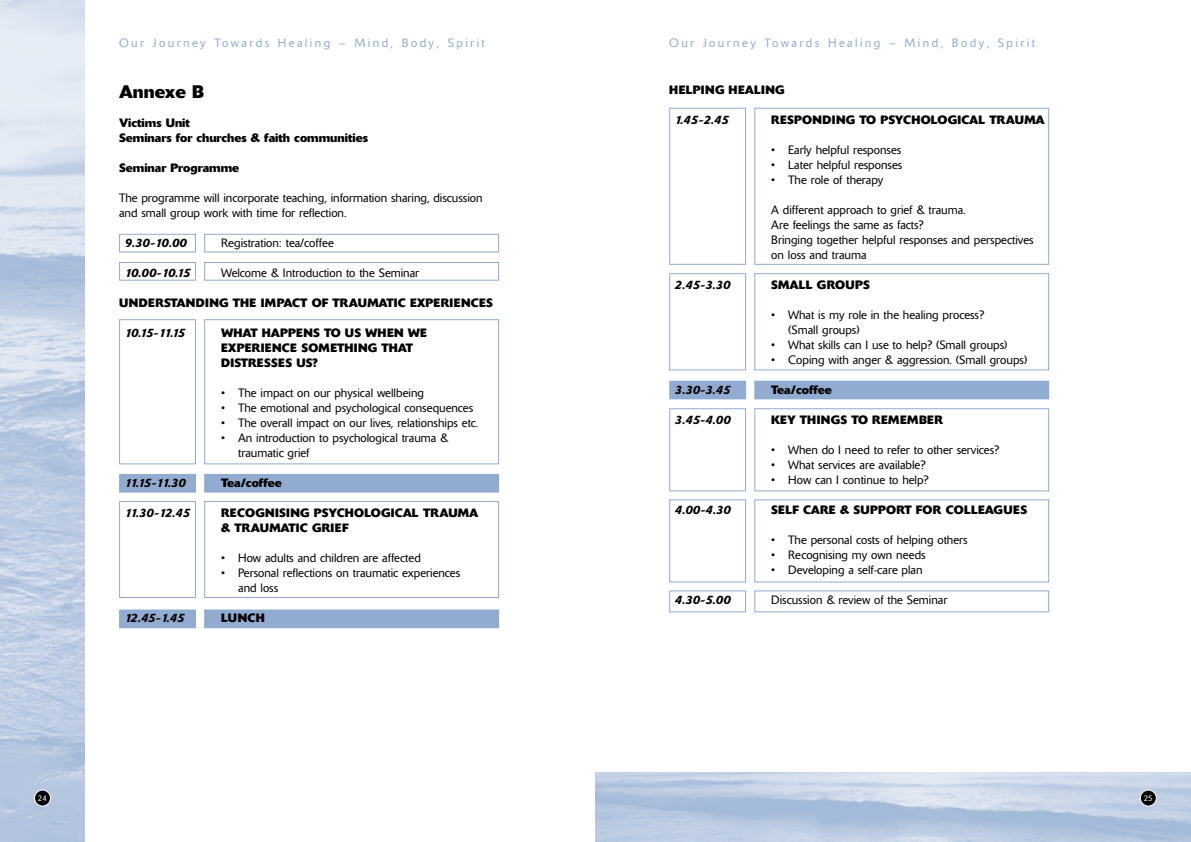
<style>
.page{position:relative;width:1191px;height:842px;background:#fff}
.page>*{position:absolute;margin:0;border:0;box-sizing:border-box;transform-origin:0 0}
.t1{font:700 18px "Delta";color:#000}
.t2{font:300 12px/15px "Delta";color:#000}
.t3{font:700 12px/15px "Delta";letter-spacing:.02em;color:#000}
.t4{font:700 12px/15px "Delta";color:#000}
.t5{font:italic 500 12px "Delta";letter-spacing:-.02em;color:#000}
.t6{font:300 12px "Delta";letter-spacing:.2em;color:#92acd1}
.t7{font:300 8px "Delta";color:#fff}
</style>
<div class="page">
<div style="left:669px;top:381px;width:76px;height:18px;background:#92acd1"></div>
<div style="left:755px;top:381px;width:293px;height:18px;background:#92acd1"></div>
<div style="left:120px;top:610px;width:75px;height:18px;background:#92acd1"></div>
<div style="left:119px;top:609px;width:77px;height:19px;border:1px solid #92acd1"></div>
<div style="left:205px;top:610px;width:293px;height:18px;background:#92acd1"></div>
<div style="left:204px;top:609px;width:295px;height:19px;border:1px solid #92acd1"></div>
<div style="left:120px;top:474px;width:75px;height:18px;background:#92acd1"></div>
<div style="left:119px;top:474px;width:77px;height:19px;border:1px solid #92acd1"></div>
<div style="left:205px;top:474px;width:293px;height:18px;background:#92acd1"></div>
<div style="left:204px;top:474px;width:295px;height:19px;border:1px solid #92acd1"></div>
<svg style="left:1139px;top:789px;width:17px;height:17px"></svg>
<img style="left:0;top:0;width:84px;height:842px">
<svg style="left:34px;top:789px;width:17px;height:17px"></svg>
<div style="left:119px;top:234px;width:77px;height:18px;border:1px solid #92acd1"></div>
<div style="left:204px;top:234px;width:295px;height:18px;border:1px solid #92acd1"></div>
<div style="left:119px;top:262px;width:77px;height:19px;border:1px solid #92acd1"></div>
<div style="left:204px;top:262px;width:295px;height:19px;border:1px solid #92acd1"></div>
<div style="left:669px;top:108px;width:77px;height:157px;border:1px solid #92acd1"></div>
<div style="left:754px;top:108px;width:295px;height:157px;border:1px solid #92acd1"></div>
<div style="left:669px;top:273px;width:77px;height:97px;border:1px solid #92acd1"></div>
<div style="left:754px;top:273px;width:295px;height:97px;border:1px solid #92acd1"></div>
<div style="left:669px;top:408px;width:77px;height:83px;border:1px solid #92acd1"></div>
<div style="left:754px;top:408px;width:295px;height:83px;border:1px solid #92acd1"></div>
<div style="left:669px;top:499px;width:77px;height:83px;border:1px solid #92acd1"></div>
<div style="left:754px;top:499px;width:295px;height:83px;border:1px solid #92acd1"></div>
<div style="left:669px;top:590px;width:77px;height:22px;border:1px solid #92acd1"></div>
<div style="left:754px;top:590px;width:295px;height:22px;border:1px solid #92acd1"></div>
<div style="left:119px;top:501px;width:77px;height:97px;border:1px solid #92acd1"></div>
<div style="left:204px;top:501px;width:295px;height:97px;border:1px solid #92acd1"></div>
<div style="left:119px;top:319px;width:77px;height:145px;border:1px solid #92acd1"></div>
<div style="left:204px;top:319px;width:295px;height:145px;border:1px solid #92acd1"></div>
<p class="t7" style="left:38px;top:795px;width:10px">24</p>
<p class="t6" style="left:119px;top:39px;width:367px">Our Journey Towards Healing – Mind, Body, Spirit</p>
<h1 class="t1" style="left:119px;top:85px;width:86px">Annexe B</h1>
<p class="t4" style="left:119px;top:116px;width:250px">Victims Unit<br>Seminars for churches &amp; faith communities</p>
<p class="t4" style="left:119px;top:161px;width:122px">Seminar Programme</p>
<p class="t2" style="left:119px;top:191px;width:365px">The programme will incorporate teaching, information sharing, discussion and small group work with time for reflection.</p>
<p class="t5" style="left:125px;top:238px;width:64px">9.30-10.00</p>
<p class="t2" style="left:221px;top:236px;width:114px">Registration: tea/coffee</p>
<p class="t5" style="left:125px;top:268px;width:67px">10.00-10.15</p>
<p class="t2" style="left:221px;top:266px;width:200px">Welcome &amp; Introduction to the Seminar</p>
<p class="t3" style="left:119px;top:296px;width:375px">UNDERSTANDING THE IMPACT OF TRAUMATIC EXPERIENCES</p>
<p class="t5" style="left:125px;top:328px;width:62px">10.15-11.15</p>
<p class="t3" style="left:221px;top:326px;width:207px">WHAT HAPPENS TO US WHEN WE<br>EXPERIENCE SOMETHING THAT<br>DISTRESSES US?</p>
<p class="t2" style="left:221px;top:386px;width:204px">• The impact on our physical wellbeing</p>
<p class="t2" style="left:221px;top:401px;width:253px">• The emotional and psychological consequences</p>
<p class="t2" style="left:221px;top:416px;width:259px">• The overall impact on our lives, relationships etc.</p>
<p class="t2" style="left:238px;top:431px;width:212px;text-indent:-17px">• An introduction to psychological trauma &amp; traumatic grief</p>
<p class="t5" style="left:125px;top:478px;width:63px">11.15-11.30</p>
<p class="t4" style="left:221px;top:476px;width:62px">Tea/coffee</p>
<p class="t5" style="left:125px;top:508px;width:67px">11.30-12.45</p>
<p class="t3" style="left:221px;top:506px;width:259px">RECOGNISING PSYCHOLOGICAL TRAUMA &amp; TRAUMATIC GRIEF</p>
<p class="t2" style="left:221px;top:551px;width:201px">• How adults and children are affected</p>
<p class="t2" style="left:238px;top:566px;width:223px;text-indent:-17px">• Personal reflections on traumatic experiences and loss</p>
<p class="t5" style="left:125px;top:613px;width:61px">12.45-1.45</p>
<p class="t4" style="left:221px;top:611px;width:45px">LUNCH</p>
<p class="t6" style="left:669px;top:39px;width:367px">Our Journey Towards Healing – Mind, Body, Spirit</p>
<p class="t3" style="left:669px;top:83px;width:117px">HELPING HEALING</p>
<p class="t5" style="left:675px;top:115px;width:56px">1.45-2.45</p>
<p class="t3" style="left:771px;top:113px;width:275px">RESPONDING TO PSYCHOLOGICAL TRAUMA</p>
<p class="t2" style="left:771px;top:143px;width:131px">• Early helpful responses</p>
<p class="t2" style="left:771px;top:158px;width:132px">• Later helpful responses</p>
<p class="t2" style="left:771px;top:173px;width:114px">• The role of therapy</p>
<p class="t2" style="left:771px;top:203px;width:264px">A different approach to grief &amp; trauma.<br>Are feelings the same as facts?<br>Bringing together helpful responses and perspectives on loss and trauma</p>
<p class="t5" style="left:675px;top:280px;width:57px">2.45-3.30</p>
<p class="t4" style="left:771px;top:278px;width:100px">SMALL GROUPS</p>
<p class="t2" style="left:788px;top:308px;width:197px;text-indent:-17px">• What is my role in the healing process? (Small groups)</p>
<p class="t2" style="left:771px;top:338px;width:238px">• What skills can I use to help? (Small groups)</p>
<p class="t2" style="left:771px;top:353px;width:257px">• Coping with anger &amp; aggression. (Small groups)</p>
<p class="t5" style="left:675px;top:385px;width:57px">3.30-3.45</p>
<p class="t4" style="left:771px;top:383px;width:62px">Tea/coffee</p>
<p class="t5" style="left:675px;top:415px;width:58px">3.45-4.00</p>
<p class="t3" style="left:771px;top:413px;width:173px">KEY THINGS TO REMEMBER</p>
<p class="t2" style="left:771px;top:443px;width:229px">• When do I need to refer to other services?</p>
<p class="t2" style="left:771px;top:458px;width:155px">• What services are available?</p>
<p class="t2" style="left:771px;top:473px;width:159px">• How can I continue to help?</p>
<p class="t5" style="left:675px;top:505px;width:58px">4.00-4.30</p>
<p class="t4" style="left:771px;top:503px;width:257px">SELF CARE &amp; SUPPORT FOR COLLEAGUES</p>
<p class="t2" style="left:771px;top:533px;width:198px">• The personal costs of helping others</p>
<p class="t2" style="left:771px;top:548px;width:156px">• Recognising my own needs</p>
<p class="t2" style="left:771px;top:563px;width:153px">• Developing a self-care plan</p>
<p class="t5" style="left:675px;top:595px;width:58px">4.30-5.00</p>
<p class="t2" style="left:771px;top:593px;width:177px">Discussion &amp; review of the Seminar</p>
<p class="t7" style="left:1143px;top:795px;width:10px">25</p>
</div>
